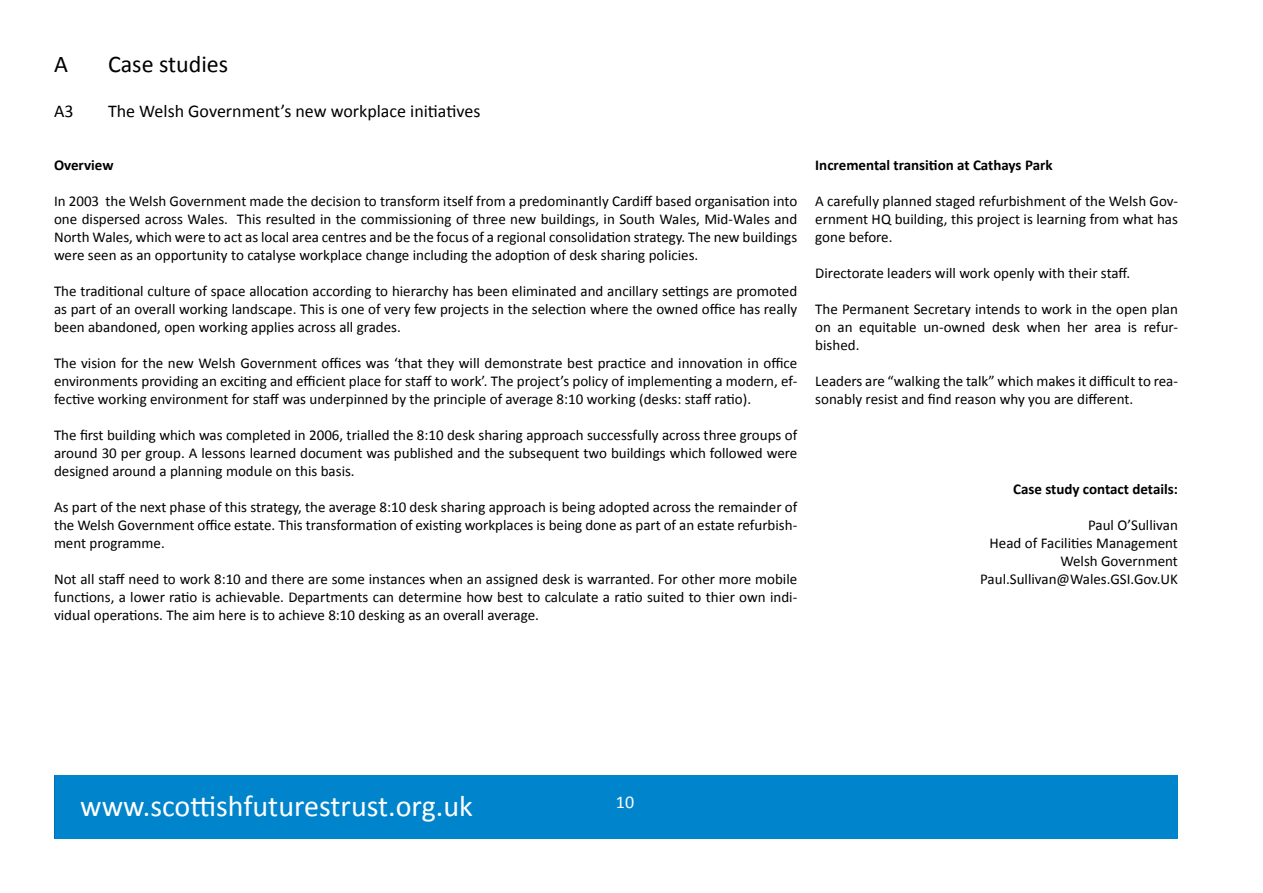
<style>
.page{position:relative;width:1263px;height:893px;background:#fff}
.page>*{position:absolute;margin:0;border:0;box-sizing:border-box;transform-origin:0 0}
.t1{font:30px "Calibri";color:#fff}
.t2{font:24px "Calibri";color:#000}
.t3{font:18px "Calibri";color:#000}
.t4{font:18px "Calibri";color:#fff}
.t5{font:15px/18px "Calibri";color:#000;text-align:justify}
.t6{font:700 15px "Calibri";color:#000}
</style>
<div class="page">
<div style="left:55px;top:775px;width:1123px;height:64px;background:#0085cc"></div>
<p class="t2" style="left:54px;top:49px;width:15px">A</p>
<p class="t2" style="left:108px;top:49px;width:122px">Case studies</p>
<p class="t3" style="left:54px;top:100px;width:21px">A3</p>
<p class="t3" style="left:108px;top:100px;width:374px">The Welsh Government’s new workplace initiatives</p>
<p class="t6" style="left:54px;top:155px;width:61px">Overview</p>
<p class="t5" style="left:54px;top:192px;width:745px">In 2003 the Welsh Government made the decision to transform itself from a predominantly Cardiff based organisation into one dispersed across Wales. This resulted in the commissioning of three new buildings, in South Wales, Mid-Wales and North Wales, which were to act as local area centres and be the focus of a regional consolidation strategy. The new buildings were seen as an opportunity to catalyse workplace change including the adoption of desk sharing policies.</p>
<p class="t5" style="left:54px;top:282px;width:745px">The traditional culture of space allocation according to hierarchy has been eliminated and ancillary settings are promoted as part of an overall working landscape. This is one of very few projects in the selection where the owned office has really been abandoned, open working applies across all grades.</p>
<p class="t5" style="left:54px;top:354px;width:745px">The vision for the new Welsh Government offices was ‘that they will demonstrate best practice and innovation in office environments providing an exciting and efficient place for staff to work’. The project’s policy of implementing a modern, ef&shy;fective working environment for staff was underpinned by the principle of average 8:10 working (desks: staff ratio).</p>
<p class="t5" style="left:54px;top:426px;width:745px">The first building which was completed in 2006, trialled the 8:10 desk sharing approach successfully across three groups of around 30 per group. A lessons learned document was published and the subsequent two buildings which followed were designed around a planning module on this basis.</p>
<p class="t5" style="left:54px;top:498px;width:745px">As part of the next phase of this strategy, the average 8:10 desk sharing approach is being adopted across the remainder of the Welsh Government office estate. This transformation of existing workplaces is being done as part of an estate refurbish&shy;ment programme.</p>
<p class="t5" style="left:54px;top:570px;width:745px">Not all staff need to work 8:10 and there are some instances when an assigned desk is warranted. For other more mobile functions, a lower ratio is achievable. Departments can determine how best to calculate a ratio suited to thier own indi&shy;vidual operations. The aim here is to achieve 8:10 desking as an overall average.</p>
<p class="t6" style="left:815px;top:155px;width:239px">Incremental transition at Cathays Park</p>
<p class="t5" style="left:815px;top:192px;width:364px">A carefully planned staged refurbishment of the Welsh Gov&shy;ernment HQ building, this project is learning from what has gone before.</p>
<p class="t5" style="left:815px;top:264px;width:316px">Directorate leaders will work openly with their staff.</p>
<p class="t5" style="left:815px;top:300px;width:364px">The Permanent Secretary intends to work in the open plan on an equitable un-owned desk when her area is refur&shy;bished.</p>
<p class="t5" style="left:815px;top:372px;width:364px">Leaders are “walking the talk” which makes it difficult to rea&shy;sonably resist and find reason why you are different.</p>
<p class="t6" style="left:1013px;top:479px;width:166px">Case study contact details:</p>
<p class="t5" style="left:980px;top:516px;width:199px;text-align:right">Paul O’Sullivan<br>Head of Facilities Management<br>Welsh Government<br>Paul.Sullivan@Wales.GSI.Gov.UK</p>
<p class="t1" style="left:80px;top:787px;width:394px">www.scottishfuturestrust.org.uk</p>
<p class="t4" style="left:616px;top:790px;width:20px">10</p>
</div>
